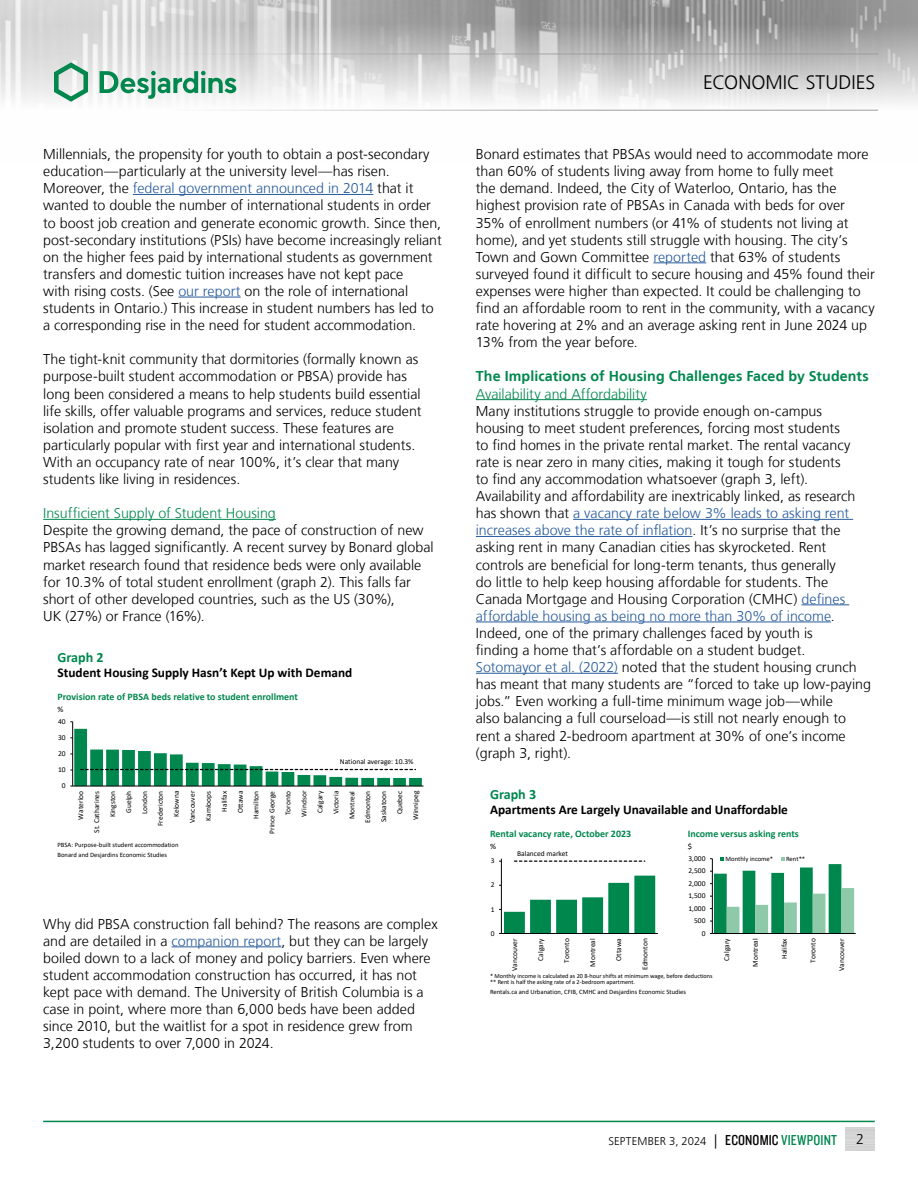
<style>
.page{position:relative;width:918px;height:1188px;background:#fff}
.page>*{position:absolute;margin:0;border:0;box-sizing:border-box;transform-origin:0 0}
.t1{font:300 19.5px "Frutiger LT";letter-spacing:.005em;color:#000}
.t2{font:300 14.25px/17.1px "Frutiger LT";color:#000}
.t3{font:300 14.25px "Frutiger LT";color:#00874e}
.t4{font:700 14.25px "Frutiger LT";letter-spacing:.005em;color:#00874e}
.t5{font:700 14.1px "Calibri";color:#00874e}
.t6{font:700 13.35px "Calibri";color:#000}
.t7{font:300 11.25px "Frutiger LT";color:#000}
.t8{font:700 10.05px "Calibri";color:#00874e}
.t9{font:8.4px "Calibri";color:#000}
.t10{font:7.5px/15.9px "Calibri";color:#000;text-align:right}
.t11{font:6.6px/9.8px "Calibri";color:#000}
.t12{font:6.3px/6px "Calibri";color:#000}
.s1{color:#275b9b}
.s2{font-size:14.25px}
.s3{font-family:"Knockout 29 Junior Ltweight";font-weight:400;font-size:15px}
.s4{font-family:"Knockout 29 Junior Ltweight";font-weight:400;font-size:15px;color:#00874e}
</style>
<div class="page">
<img style="left:0;top:0;width:918px;height:110px">
<hr style="left:0;top:54px;width:878px;height:1px;background:#9d9d9c">
<hr style="left:0;top:110px;width:878px;height:1px;background:#9d9d9c">
<svg style="left:54px;top:62px;width:34px;height:40px"></svg>
<svg style="left:100px;top:71px;width:136px;height:28px"></svg>
<hr style="left:43px;top:1121px;width:832px;height:1px;background:#00874e">
<hr style="left:133px;top:194px;width:240px;height:1px;background:#275b9b">
<hr style="left:178px;top:297px;width:63px;height:1px;background:#275b9b">
<hr style="left:43px;top:519px;width:233px;height:1px;background:#00874e">
<hr style="left:172px;top:946px;width:109px;height:1px;background:#275b9b">
<hr style="left:653px;top:262px;width:53px;height:1px;background:#275b9b">
<hr style="left:476px;top:399px;width:171px;height:1px;background:#00874e">
<hr style="left:573px;top:519px;width:280px;height:1px;background:#275b9b">
<hr style="left:476px;top:536px;width:216px;height:1px;background:#275b9b">
<hr style="left:802px;top:604px;width:47px;height:1px;background:#275b9b">
<hr style="left:476px;top:622px;width:355px;height:1px;background:#275b9b">
<hr style="left:476px;top:673px;width:142px;height:1px;background:#275b9b">
<hr style="left:501px;top:859px;width:1px;height:75px;background:#000">
<svg style="left:499px;top:876px;width:156px;height:58px"></svg>
<hr style="left:501px;top:933px;width:157px;height:1px;background:#000">
<svg style="left:514px;top:861px;width:131px;height:1px"></svg>
<hr style="left:712px;top:933px;width:144px;height:1px;background:#000">
<svg style="left:710px;top:858px;width:144px;height:76px"></svg>
<hr style="left:72px;top:722px;width:1px;height:64px;background:#000">
<hr style="left:73px;top:786px;width:350px;height:1px;background:#000">
<svg style="left:70px;top:729px;width:352px;height:58px"></svg>
<p class="t2" style="left:43px;top:146px;width:400px">Millennials, the propensity for youth to obtain a post-secondary education—particularly at the university level—has risen.<br>Moreover, the <span class="s1">federal government announced in 2014</span> that it wanted to double the number of international students in order to boost job creation and generate economic growth. Since then, post-secondary institutions (PSIs) have become increasingly reliant on the higher fees paid by international students as government transfers and domestic tuition increases have not kept pace<br>with rising costs. (See <span class="s1">our report</span> on the role of international students in Ontario.) This increase in student numbers has led to a corresponding rise in the need for student accommodation.</p>
<p class="t2" style="left:43px;top:351px;width:380px">The tight-knit community that dormitories (formally known as purpose-built student accommodation or PBSA) provide has long been considered a means to help students build essential life skills, offer valuable programs and services, reduce student isolation and promote student success. These features are particularly popular with first year and international students.<br>With an occupancy rate of near 100%, it’s clear that many students like living in residences.</p>
<p class="t3" style="left:43px;top:505px;width:234px">Insufficient Supply of Student Housing</p>
<p class="t2" style="left:43px;top:522px;width:392px">Despite the growing demand, the pace of construction of new PBSAs has lagged significantly. A recent survey by Bonard global market research found that residence beds were only available for 10.3% of total student enrollment (graph 2). This falls far short of other developed countries, such as the US (30%),<br>UK (27%) or France (16%).</p>
<p class="t5" style="left:57px;top:647px;width:48px">Graph 2</p>
<p class="t6" style="left:57px;top:663px;width:296px">Student Housing Supply Hasn’t Kept Up with Demand</p>
<p class="t8" style="left:57px;top:690px;width:242px">Provision rate of PBSA beds relative to student enrollment</p>
<p class="t9" style="left:57px;top:704px;width:7px">%</p>
<p class="t10" style="left:58px;top:713px;width:9px">40</p>
<p class="t10" style="left:58px;top:729px;width:9px">30</p>
<p class="t10" style="left:58px;top:745px;width:9px">20</p>
<p class="t10" style="left:58px;top:762px;width:9px">10</p>
<p class="t10" style="left:62px;top:778px;width:5px">0</p>
<p class="t10" style="left:340px;top:754px;width:75px">National average: 10.3%</p>
<p class="t10" style="left:73px;top:834px;width:44px;rotate:-90deg">Waterloo<br>St. Catharines<br>Kingston<br>Guelph<br>London<br>Fredericton<br>Kelowna<br>Vancouver<br>Kamloops<br>Halifax<br>Ottawa<br>Hamilton<br>Prince George<br>Toronto<br>Windsor<br>Calgary<br>Victoria<br>Montreal<br>Edmonton<br>Saskatoon<br>Quebec<br>Winnipeg</p>
<p class="t11" style="left:58px;top:840px;width:122px">PBSA: Purpose-built student accommodation<br>Bonard and Desjardins Economic Studies</p>
<p class="t2" style="left:43px;top:915px;width:396px">Why did PBSA construction fall behind? The reasons are complex and are detailed in a <span class="s1">companion report</span>, but they can be largely boiled down to a lack of money and policy barriers. Even where student accommodation construction has occurred, it has not kept pace with demand. The University of British Columbia is a case in point, where more than 6,000 beds have been added since 2010, but the waitlist for a spot in residence grew from 3,200 students to over 7,000 in 2024.</p>
<h1 class="t1" style="left:703px;top:72px;width:174px">ECONOMIC STUDIES</h1>
<p class="t2" style="left:476px;top:146px;width:400px">Bonard estimates that PBSAs would need to accommodate more than 60% of students living away from home to fully meet<br>the demand. Indeed, the City of Waterloo, Ontario, has the highest provision rate of PBSAs in Canada with beds for over 35% of enrollment numbers (or 41% of students not living at home), and yet students still struggle with housing. The city’s Town and Gown Committee <span class="s1">reported</span> that 63% of students surveyed found it difficult to secure housing and 45% found their expenses were higher than expected. It could be challenging to find an affordable room to rent in the community, with a vacancy rate hovering at 2% and an average asking rent in June 2024 up 13% from the year before.</p>
<p class="t4" style="left:476px;top:368px;width:394px">The Implications of Housing Challenges Faced by Students</p>
<p class="t3" style="left:476px;top:386px;width:173px">Availability and Affordability</p>
<p class="t2" style="left:476px;top:402px;width:397px">Many institutions struggle to provide enough on-campus housing to meet student preferences, forcing most students<br>to find homes in the private rental market. The rental vacancy rate is near zero in many cities, making it tough for students<br>to find any accommodation whatsoever (graph 3, left).<br>Availability and affordability are inextricably linked, as research has shown that <span class="s1">a vacancy rate below 3% leads to asking rent increases above the rate of inflation</span>. It’s no surprise that the asking rent in many Canadian cities has skyrocketed. Rent controls are beneficial for long-term tenants, thus generally<br>do little to help keep housing affordable for students. The Canada Mortgage and Housing Corporation (CMHC) <span class="s1">defines affordable housing as being no more than 30% of income</span>.<br>Indeed, one of the primary challenges faced by youth is<br>finding a home that’s affordable on a student budget.<br><span class="s1">Sotomayor et al. (2022)</span> noted that the student housing crunch has meant that many students are “forced to take up low-paying jobs.” Even working a full-time minimum wage job—while<br>also balancing a full courseload—is still not nearly enough to rent a shared 2-bedroom apartment at 30% of one’s income (graph 3, right).</p>
<p class="t5" style="left:490px;top:784px;width:48px">Graph 3</p>
<p class="t6" style="left:490px;top:800px;width:299px">Apartments Are Largely Unavailable and Unaffordable</p>
<p class="t9" style="left:490px;top:841px;width:7px">%</p>
<p class="t9" style="left:688px;top:841px;width:6px">$</p>
<p class="t8" style="left:490px;top:827px;width:143px">Rental vacancy rate, October 2023</p>
<p class="t8" style="left:688px;top:827px;width:113px">Income versus asking rents</p>
<p class="t10" style="left:517px;top:846px;width:52px">Balanced market</p>
<p class="t10" style="left:688px;top:850px;width:19px">3,000</p>
<p class="t11" style="left:726px;top:854px;width:49px">Monthly income*</p>
<p class="t11" style="left:786px;top:854px;width:21px">Rent**</p>
<p class="t10" style="left:491px;top:853px;width:5px">3</p>
<p class="t10" style="left:688px;top:863px;width:19px">2,500</p>
<p class="t10" style="left:491px;top:877px;width:5px">2</p>
<p class="t10" style="left:688px;top:875px;width:19px">2,000</p>
<p class="t10" style="left:688px;top:888px;width:19px">1,500</p>
<p class="t10" style="left:491px;top:901px;width:5px">1</p>
<p class="t10" style="left:688px;top:900px;width:19px">1,000</p>
<p class="t10" style="left:694px;top:913px;width:13px">500</p>
<p class="t10" style="left:491px;top:925px;width:5px">0</p>
<p class="t10" style="left:702px;top:925px;width:5px">0</p>
<p class="t10" style="left:506px;top:971px;width:34px;rotate:-90deg">Vancouver</p>
<p class="t10" style="left:532px;top:961px;width:24px;rotate:-90deg">Calgary</p>
<p class="t10" style="left:559px;top:963px;width:26px;rotate:-90deg">Toronto</p>
<p class="t10" style="left:585px;top:967px;width:30px;rotate:-90deg">Montreal</p>
<p class="t10" style="left:611px;top:961px;width:24px;rotate:-90deg">Ottawa</p>
<p class="t10" style="left:637px;top:970px;width:33px;rotate:-90deg">Edmonton</p>
<p class="t12" style="left:490px;top:973px;width:224px">* Monthly income is calculated as 20 8-hour shifts at minimum wage, before deductions ** Rent is half the asking rate of a 2-bedroom apartment.</p>
<p class="t11" style="left:490px;top:987px;width:198px">Rentals.ca and Urbanation, CFIB, CMHC and Desjardins Economic Studies</p>
<p class="t10" style="left:719px;top:961px;width:24px;rotate:-90deg">Calgary</p>
<p class="t10" style="left:747px;top:967px;width:30px;rotate:-90deg">Montreal</p>
<p class="t10" style="left:776px;top:959px;width:22px;rotate:-90deg">Halifax</p>
<p class="t10" style="left:805px;top:963px;width:26px;rotate:-90deg">Toronto</p>
<p class="t10" style="left:833px;top:971px;width:34px;rotate:-90deg">Vancouver</p>
<p class="t7" style="left:608px;top:1135px;width:230px">SEPTEMBER 3, 2024 <span class="s2">|</span> <span class="s3">ECONOMIC</span> <span class="s4">VIEWPOINT</span></p>
<p class="t2" style="left:856px;top:1131px;width:9px">2</p>
</div>
